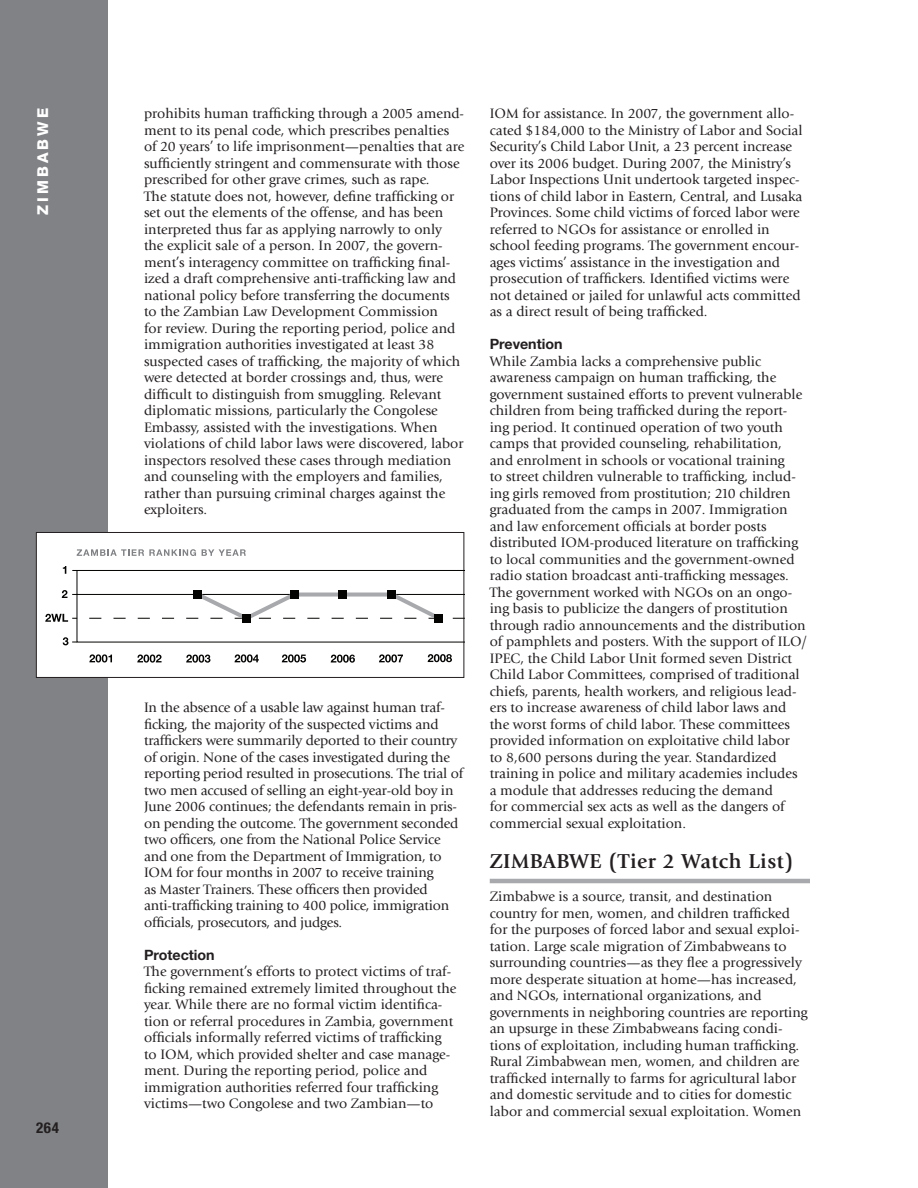
<style>
.page{position:relative;width:918px;height:1188px;background:#fff}
.page>*{position:absolute;margin:0;border:0;box-sizing:border-box;transform-origin:0 0}
.t1{font:700 21px "Giovanni Std";letter-spacing:.025em;color:#231f20}
.t2{font:800 15px "Helvetica Neue LT Std";letter-spacing:.2em;color:#fff}
.t3{font:700 condensed 15px "Helvetica Neue LT Std";color:#231f20}
.t4{font:14.25px/16.5px "Giovanni Std";color:#231f20}
.t5{font:700 14.25px "Helvetica Neue LT Std";color:#231f20}
</style>
<div class="page">
<div style="left:0;top:0;width:108px;height:1188px;background:#808285"></div>
<hr style="left:490px;top:879px;width:320px;height:4px;background:#a8a9ad">
<div style="left:36px;top:532px;width:428px;height:145px;background:#fff"></div>
<div style="left:36px;top:532px;width:428px;height:146px;border:1px solid #231f20"></div>
<svg style="left:89px;top:654px;width:23px;height:9px"></svg>
<svg style="left:137px;top:655px;width:25px;height:8px"></svg>
<svg style="left:186px;top:655px;width:24px;height:8px"></svg>
<svg style="left:235px;top:654px;width:24px;height:9px"></svg>
<svg style="left:282px;top:654px;width:24px;height:9px"></svg>
<svg style="left:331px;top:655px;width:24px;height:8px"></svg>
<svg style="left:379px;top:654px;width:24px;height:9px"></svg>
<svg style="left:77px;top:549px;width:119px;height:7px"></svg>
<svg style="left:202px;top:549px;width:44px;height:7px"></svg>
<svg style="left:428px;top:654px;width:24px;height:8px"></svg>
<svg style="left:45px;top:566px;width:419px;height:79px"></svg>
<div style="left:388px;top:590px;width:8px;height:9px;background:#040503"></div>
<div style="left:435px;top:614px;width:8px;height:8px;background:#040503"></div>
<p class="t2" style="left:34px;top:215px;width:108px;rotate:-90deg">ZIMBABWE</p>
<p class="t4" style="left:144px;top:105px;width:322px">prohibits human trafficking through a 2005 amend&shy;ment to its penal code, which prescribes penalties of 20 years’ to life imprisonment—penalties that are sufficiently stringent and commensurate with those prescribed for other grave crimes, such as rape.<br>The statute does not, however, define trafficking or set out the elements of the offense, and has been interpreted thus far as applying narrowly to only the explicit sale of a person. In 2007, the govern&shy;ment’s interagency committee on trafficking final&shy;ized a draft comprehensive anti-trafficking law and national policy before transferring the documents to the Zambian Law Development Commission<br>for review. During the reporting period, police and immigration authorities investigated at least 38 suspected cases of trafficking, the majority of which were detected at border crossings and, thus, were difficult to distinguish from smuggling. Relevant diplomatic missions, particularly the Congolese Embassy, assisted with the investigations. When violations of child labor laws were discovered, labor inspectors resolved these cases through mediation and counseling with the employers and families, rather than pursuing criminal charges against the exploiters.</p>
<p class="t3" style="left:36px;top:1119px;width:25px">264</p>
<p class="t4" style="left:144px;top:700px;width:321px">In the absence of a usable law against human traf&shy;ficking, the majority of the suspected victims and traffickers were summarily deported to their country of origin. None of the cases investigated during the reporting period resulted in prosecutions. The trial of two men accused of selling an eight-year-old boy in June 2006 continues; the defendants remain in pris&shy;on pending the outcome. The government seconded two officers, one from the National Police Service and one from the Department of Immigration, to IOM for four months in 2007 to receive training<br>as Master Trainers. These officers then provided anti-trafficking training to 400 police, immigration officials, prosecutors, and judges.</p>
<p class="t5" style="left:144px;top:946px;width:72px">Protection</p>
<p class="t4" style="left:144px;top:964px;width:314px">The government’s efforts to protect victims of traf&shy;ficking remained extremely limited throughout the year. While there are no formal victim identifica&shy;tion or referral procedures in Zambia, government officials informally referred victims of trafficking to IOM, which provided shelter and case manage&shy;ment. During the reporting period, police and immigration authorities referred four trafficking victims—two Congolese and two Zambian—to</p>
<p class="t4" style="left:490px;top:105px;width:314px">IOM for assistance. In 2007, the government allo&shy;cated $184,000 to the Ministry of Labor and Social Security’s Child Labor Unit, a 23 percent increase over its 2006 budget. During 2007, the Ministry’s Labor Inspections Unit undertook targeted inspec&shy;tions of child labor in Eastern, Central, and Lusaka Provinces. Some child victims of forced labor were referred to NGOs for assistance or enrolled in school feeding programs. The government encour&shy;ages victims’ assistance in the investigation and prosecution of traffickers. Identified victims were not detained or jailed for unlawful acts committed as a direct result of being trafficked.</p>
<p class="t5" style="left:490px;top:335px;width:74px">Prevention</p>
<p class="t4" style="left:490px;top:353px;width:319px">While Zambia lacks a comprehensive public awareness campaign on human trafficking, the government sustained efforts to prevent vulnerable children from being trafficked during the report&shy;ing period. It continued operation of two youth camps that provided counseling, rehabilitation, and enrolment in schools or vocational training<br>to street children vulnerable to trafficking, includ&shy;ing girls removed from prostitution; 210 children graduated from the camps in 2007. Immigration and law enforcement officials at border posts distributed IOM-produced literature on trafficking to local communities and the government-owned radio station broadcast anti-trafficking messages.<br>The government worked with NGOs on an ongo&shy;ing basis to publicize the dangers of prostitution through radio announcements and the distribution of pamphlets and posters. With the support of ILO/ IPEC, the Child Labor Unit formed seven District Child Labor Committees, comprised of traditional chiefs, parents, health workers, and religious lead&shy;ers to increase awareness of child labor laws and the worst forms of child labor. These committees provided information on exploitative child labor<br>to 8,600 persons during the year. Standardized training in police and military academies includes a module that addresses reducing the demand<br>for commercial sex acts as well as the dangers of commercial sexual exploitation.</p>
<h1 class="t1" style="left:490px;top:849px;width:305px">ZIMBABWE (Tier 2 Watch List)</h1>
<p class="t4" style="left:490px;top:888px;width:319px">Zimbabwe is a source, transit, and destination country for men, women, and children trafficked for the purposes of forced labor and sexual exploi&shy;tation. Large scale migration of Zimbabweans to surrounding countries—as they flee a progressively more desperate situation at home—has increased, and NGOs, international organizations, and governments in neighboring countries are reporting an upsurge in these Zimbabweans facing condi&shy;tions of exploitation, including human trafficking.<br>Rural Zimbabwean men, women, and children are trafficked internally to farms for agricultural labor and domestic servitude and to cities for domestic labor and commercial sexual exploitation. Women</p>
</div>
